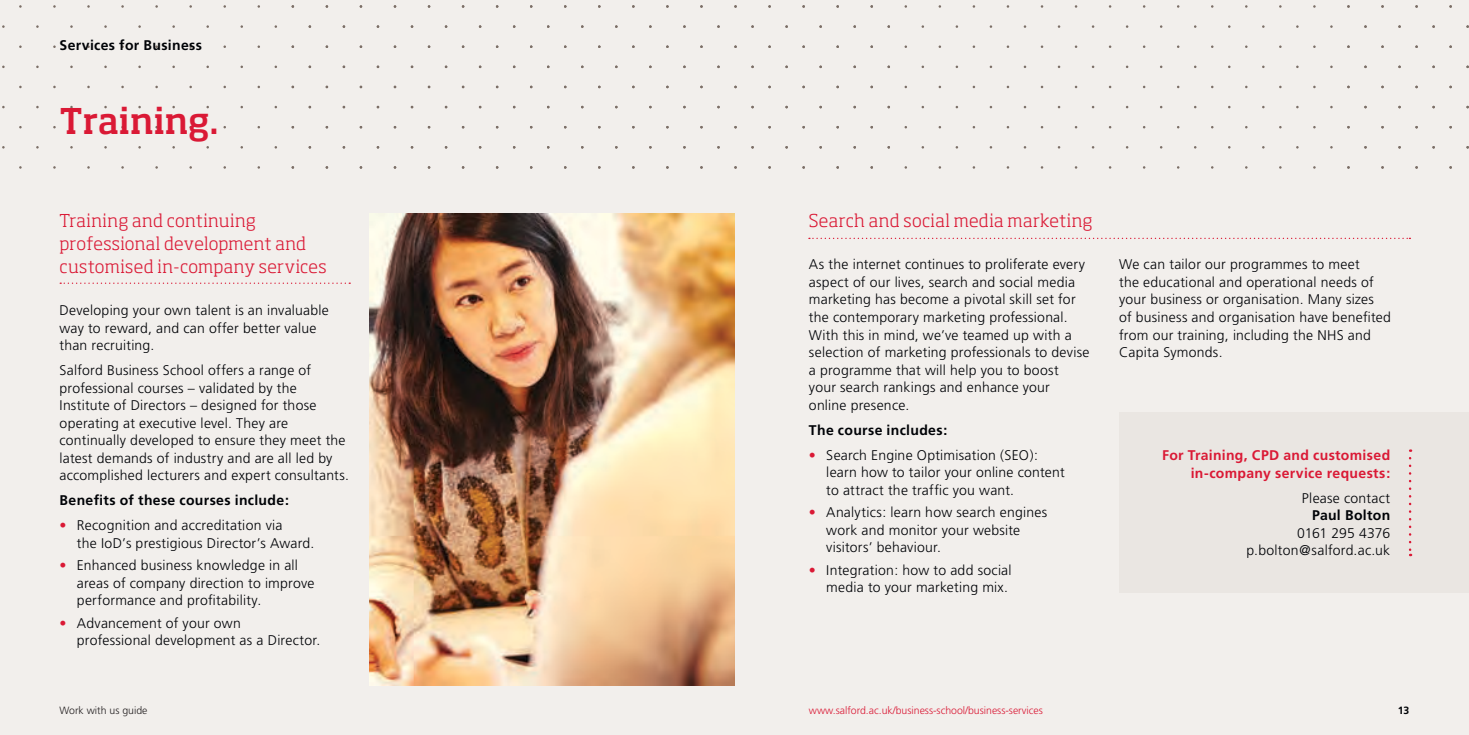
<style>
.page{position:relative;width:1469px;height:735px;background:#fff}
.page>*{position:absolute;margin:0;border:0;box-sizing:border-box;transform-origin:0 0}
.t1{font:500 35px "Soho Std";letter-spacing:-.005em;color:#da1935}
.t2{font:300 17.5px/22.8px "Soho Std";letter-spacing:.02em;color:#da1935}
.t3{font:300 14px/17.5px "Frutiger";letter-spacing:.015em;color:#000206}
.t4{font:700 14px "Frutiger";letter-spacing:.025em;color:#000206}
.t5{font:700 14px/17.5px "Frutiger";letter-spacing:.025em;color:#da1935;text-align:right}
.t6{font:300 10.5px "Frutiger";color:#da1935}
.t7{font:300 10.5px "Frutiger";color:#231f20}
.t8{font:700 10.5px "Frutiger";color:#000206}
.s1{color:#da1935}
</style>
<div class="page">
<div style="left:0;top:0;width:1468px;height:734px;background:#f2efec"></div>
<svg style="left:60px;top:282px;width:286px;height:2px"></svg>
<img style="left:370px;top:213px;width:364px;height:472px">
<svg style="left:809px;top:237px;width:598px;height:2px"></svg>
<div style="left:1119px;top:412px;width:349px;height:180px;background:#eae6e2"></div>
<svg style="left:1408px;top:458px;width:3px;height:98px"></svg>
<p class="t4" style="left:60px;top:37px;width:144px">Services for Business</p>
<h1 class="t1" style="left:60px;top:98px;width:161px">Training.</h1>
<p class="t2" style="left:60px;top:209px;width:268px">Training and continuing professional development and customised in-company services</p>
<p class="t3" style="left:60px;top:301px;width:271px">Developing your own talent is an invaluable way to reward, and can offer better value than recruiting.</p>
<p class="t3" style="left:60px;top:361px;width:291px">Salford Business School offers a range of professional courses – validated by the Institute of Directors – designed for those operating at executive level. They are continually developed to ensure they meet the latest demands of industry and are all led by accomplished lecturers and expert consultants.</p>
<p class="t4" style="left:60px;top:491px;width:231px">Benefits of these courses include:</p>
<p class="t3" style="left:77px;top:516px;width:239px;text-indent:-17px"><span class="s1">•</span> Recognition and accreditation via<br>the IoD’s prestigious Director’s Award.</p>
<p class="t3" style="left:77px;top:556px;width:239px;text-indent:-17px"><span class="s1">•</span> Enhanced business knowledge in all areas of company direction to improve performance and profitability.</p>
<p class="t3" style="left:77px;top:614px;width:245px;text-indent:-17px"><span class="s1">•</span> Advancement of your own<br>professional development as a Director.</p>
<p class="t2" style="left:809px;top:209px;width:285px">Search and social media marketing</p>
<p class="t3" style="left:809px;top:256px;width:282px">As the internet continues to proliferate every aspect of our lives, search and social media marketing has become a pivotal skill set for the contemporary marketing professional.<br>With this in mind, we’ve teamed up with a selection of marketing professionals to devise a programme that will help you to boost<br>your search rankings and enhance your online presence.</p>
<p class="t4" style="left:809px;top:421px;width:140px">The course includes:</p>
<p class="t3" style="left:826px;top:446px;width:240px;text-indent:-17px"><span class="s1">•</span> Search Engine Optimisation (SEO): learn how to tailor your online content to attract the traffic you want.</p>
<p class="t3" style="left:826px;top:503px;width:222px;text-indent:-17px"><span class="s1">•</span> Analytics: learn how search engines work and monitor your website visitors’ behaviour.</p>
<p class="t3" style="left:809px;top:561px;width:204px;text-align:right"><span class="s1">•</span> Integration: how to add social media to your marketing mix.</p>
<p class="t3" style="left:1119px;top:256px;width:273px">We can tailor our programmes to meet<br>the educational and operational needs of your business or organisation. Many sizes<br>of business and organisation have benefited from our training, including the NHS and Capita Symonds.</p>
<p class="t5" style="left:1162px;top:446px;width:230px">For Training, CPD and customised in-company service requests:</p>
<p class="t3" style="left:1301px;top:489px;width:90px">Please contact</p>
<p class="t4" style="left:1312px;top:507px;width:80px">Paul Bolton</p>
<p class="t3" style="left:1246px;top:524px;width:145px;text-align:right">0161 295 4376 p.bolton@salford.ac.uk</p>
<p class="t7" style="left:60px;top:704px;width:89px">Work with us guide</p>
<p class="t6" style="left:809px;top:704px;width:235px">www.salford.ac.uk/business-school/business-services</p>
<p class="t8" style="left:1397px;top:703px;width:13px">13</p>
</div>
